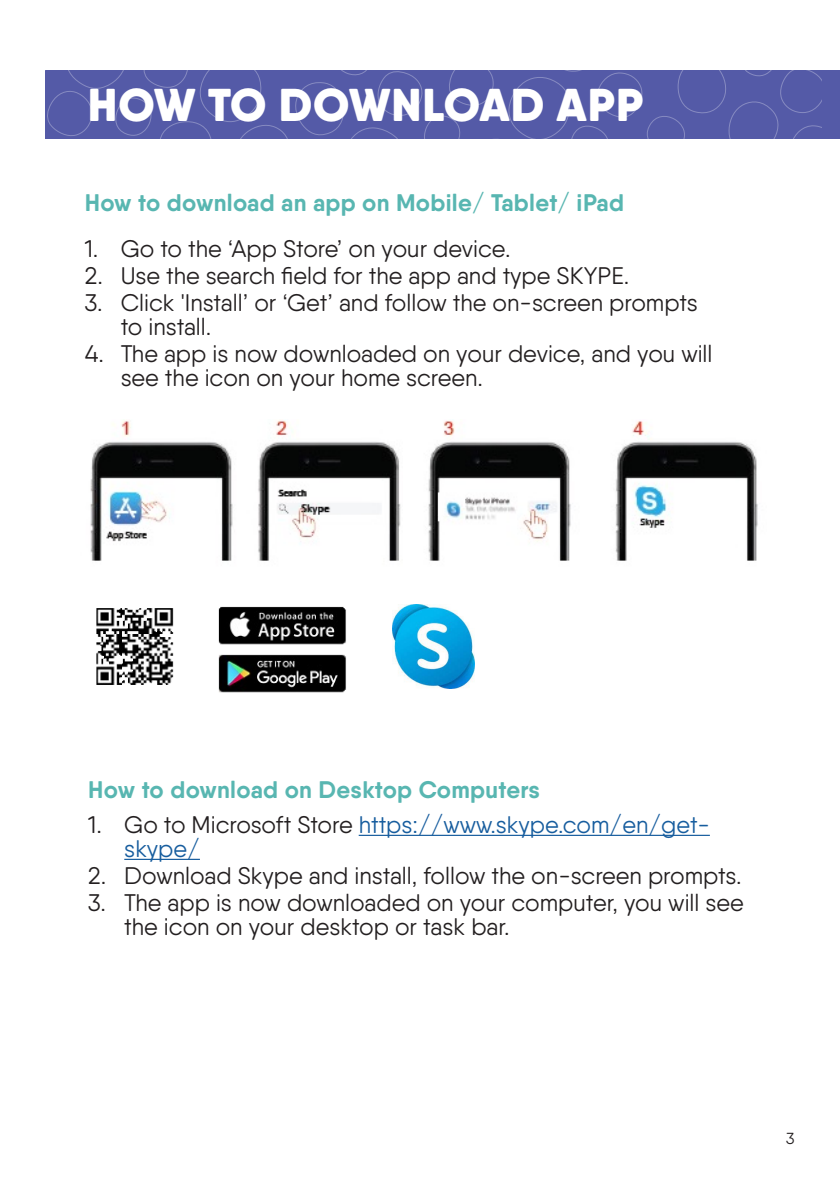
<style>
.page{position:relative;width:840px;height:1191px;background:#fff}
.page>*{position:absolute;margin:0;border:0;box-sizing:border-box;transform-origin:0 0}
.Head1{font:900 46px "Qanelas Soft";letter-spacing:.02em;color:#fff}
.t1{font:24px/24px "Qanelas Soft";color:#231f20}
.Head4{font:700 24px "Qanelas Soft";letter-spacing:.01em;color:#58b6b1}
.t2{font:24px/24px "Qanelas Soft";color:#175d9e}
.t3{font:16px "Qanelas Soft";color:#231f20}
.s1{color:#231f20}
</style>
<div class="page">
<div style="left:45px;top:70px;width:794px;height:68px;background:#545aa7"></div>
<svg style="left:45px;top:70px;width:775px;height:69px"></svg>
<hr style="left:358px;top:834px;width:351px;height:2px;background:#175d9e">
<hr style="left:124px;top:858px;width:76px;height:2px;background:#175d9e">
<img style="left:90px;top:420px;width:668px;height:141px">
<img style="left:96px;top:607px;width:250px;height:85px">
<img style="left:392px;top:605px;width:82px;height:83px">
<p class="Head1" style="left:88px;top:75px;width:557px">HOW TO DOWNLOAD APP</p>
<p class="Head4" style="left:85px;top:187px;width:540px">How to download an app on Mobile/ Tablet/ iPad</p>
<p class="t1" style="left:85px;top:237px;width:427px">1. Go to the ‘App Store’ on your device.</p>
<p class="t1" style="left:85px;top:264px;width:546px">2. Use the search field for the app and type SKYPE.</p>
<p class="t1" style="left:121px;top:290px;width:578px;text-indent:-36px">3. Click 'Install’ or ‘Get’ and follow the on-screen prompts to install.</p>
<p class="t1" style="left:121px;top:341px;width:593px;text-indent:-36px">4. The app is now downloaded on your device, and you will see the icon on your home screen.</p>
<p class="Head4" style="left:88px;top:774px;width:453px">How to download on Desktop Computers</p>
<p class="t2" style="left:124px;top:812px;width:586px;text-indent:-36px"><span class="s1">1. Go to Microsoft Store</span> https://www.skype.com/en/get&shy;skype/</p>
<p class="t1" style="left:88px;top:863px;width:654px">2. Download Skype and install, follow the on-screen prompts.</p>
<p class="t1" style="left:124px;top:890px;width:620px;text-indent:-36px">3. The app is now downloaded on your computer, you will see the icon on your desktop or task bar.</p>
<p class="t3" style="left:785px;top:1128px;width:10px">3</p>
</div>
